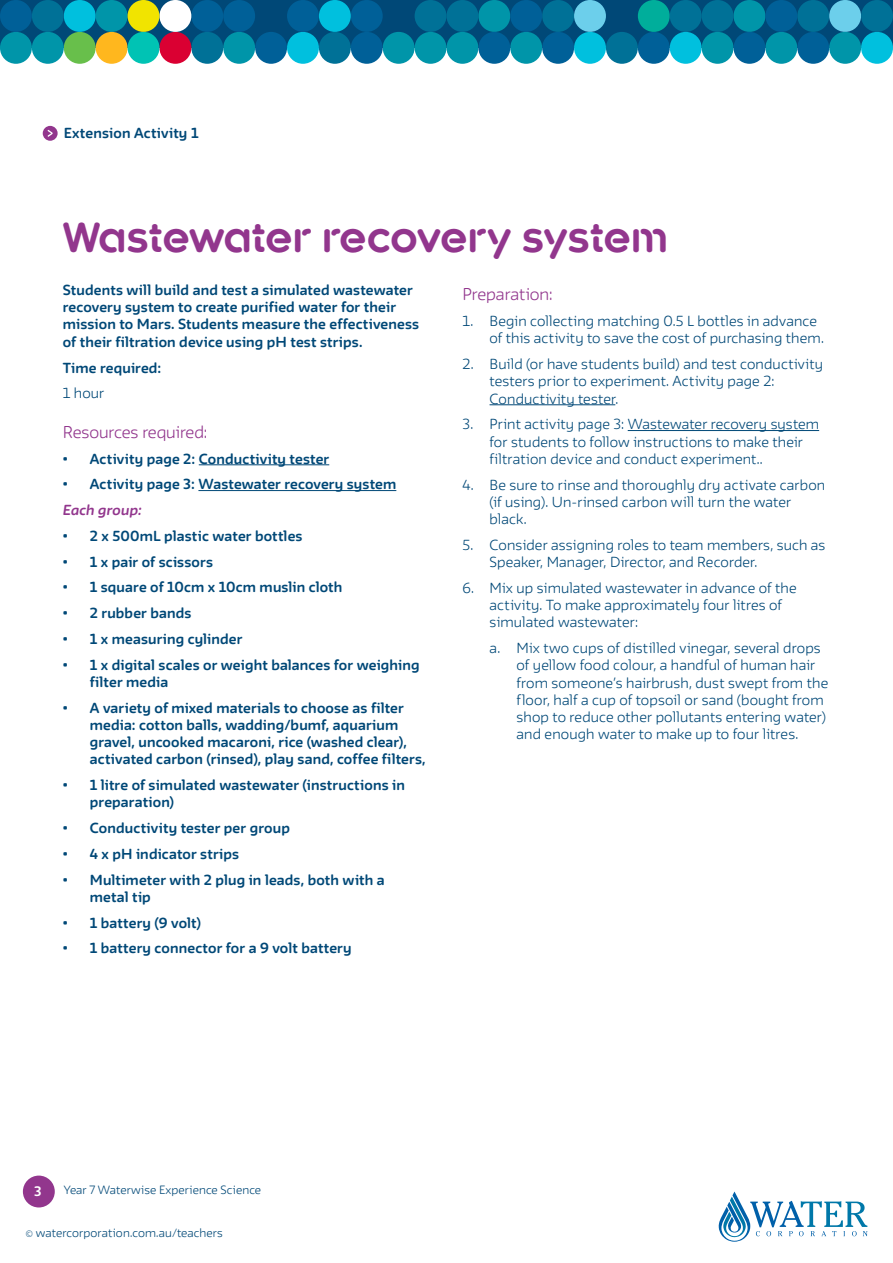
<style>
.page{position:relative;width:893px;height:1263px;background:#fff}
.page>*{position:absolute;margin:0;border:0;box-sizing:border-box;transform-origin:0 0}
.WC_Headline{font:700 39px "Kroppen Round W01";letter-spacing:-.01em;color:#92368d}
.WC_Subhead_O{font:300 15px "FWT Irma Round";letter-spacing:-.005em;color:#92368d}
.WC_Body{font:300 12.75px/17.2px "FWT Irma Round";letter-spacing:.015em;color:#004877}
.WC_Body_bold{font:700 12.75px/17.2px "FWT Irma Round";letter-spacing:.015em;color:#004877}
.WC_Body-2{font:700 12.75px "FWT Irma Round";letter-spacing:.015em;color:#004877}
.WC_Body_bold-2{font:italic 700 12.75px "FWT Irma Round";letter-spacing:.01em;color:#92368d}
.Circle_number{font:700 12px "FWT Irma Round";color:#fff}
.WC_Footer{font:300 10.5px "FWT Irma Round";letter-spacing:.01em;color:#004877}
</style>
<div class="page">
<svg style="left:719px;top:1191px;width:148px;height:51px"></svg>
<div style="left:0;top:0;width:893px;height:48px;background:#004877"></div>
<div style="left:223px;top:32px;width:32px;height:32px;background:#0095a9;border-radius:50%"></div>
<div style="left:287px;top:32px;width:32px;height:32px;background:#00c0de;border-radius:50%"></div>
<div style="left:319px;top:32px;width:32px;height:32px;background:#007197;border-radius:50%"></div>
<div style="left:255px;top:32px;width:32px;height:32px;background:#006098;border-radius:50%"></div>
<div style="left:191px;top:32px;width:32px;height:32px;background:#007197;border-radius:50%"></div>
<div style="left:351px;top:0;width:32px;height:32px;background:#006098;border-radius:50%"></div>
<div style="left:287px;top:0;width:32px;height:32px;background:#006098;border-radius:50%"></div>
<div style="left:191px;top:0;width:32px;height:32px;background:#006098;border-radius:50%"></div>
<div style="left:223px;top:0;width:32px;height:32px;background:#006098;border-radius:50%"></div>
<div style="left:319px;top:0;width:32px;height:32px;background:#00c0de;border-radius:50%"></div>
<div style="left:64px;top:32px;width:32px;height:32px;background:#68bf4b;border-radius:50%"></div>
<div style="left:64px;top:0;width:32px;height:32px;background:#00c0de;border-radius:50%"></div>
<div style="left:0;top:32px;width:32px;height:32px;background:#0095a9;border-radius:50%"></div>
<div style="left:383px;top:32px;width:32px;height:32px;background:#0095a9;border-radius:50%"></div>
<div style="left:32px;top:32px;width:32px;height:32px;background:#0095a9;border-radius:50%"></div>
<div style="left:32px;top:0;width:32px;height:32px;background:#007197;border-radius:50%"></div>
<div style="left:0;top:0;width:32px;height:32px;background:#006098;border-radius:50%"></div>
<div style="left:351px;top:32px;width:32px;height:32px;background:#006098;border-radius:50%"></div>
<div style="left:96px;top:0;width:32px;height:32px;background:#0095a9;border-radius:50%"></div>
<div style="left:159px;top:32px;width:32px;height:32px;background:#da0032;border-radius:50%"></div>
<div style="left:96px;top:32px;width:32px;height:32px;background:#ffb71e;border-radius:50%"></div>
<div style="left:159px;top:0;width:32px;height:32px;background:#fff;border-radius:50%"></div>
<div style="left:128px;top:0;width:31px;height:32px;background:#f1e400;border-radius:50%"></div>
<div style="left:128px;top:32px;width:31px;height:32px;background:#00c3b4;border-radius:50%"></div>
<div style="left:415px;top:0;width:31px;height:32px;background:#007197;border-radius:50%"></div>
<div style="left:415px;top:32px;width:31px;height:32px;background:#0095a9;border-radius:50%"></div>
<div style="left:638px;top:32px;width:32px;height:32px;background:#006098;border-radius:50%"></div>
<div style="left:510px;top:32px;width:32px;height:32px;background:#0095a9;border-radius:50%"></div>
<div style="left:542px;top:32px;width:32px;height:32px;background:#006098;border-radius:50%"></div>
<div style="left:478px;top:0;width:32px;height:32px;background:#0095a9;border-radius:50%"></div>
<div style="left:446px;top:32px;width:32px;height:32px;background:#0095a9;border-radius:50%"></div>
<div style="left:478px;top:32px;width:32px;height:32px;background:#006098;border-radius:50%"></div>
<div style="left:542px;top:0;width:32px;height:32px;background:#007197;border-radius:50%"></div>
<div style="left:574px;top:0;width:32px;height:32px;background:#6ccfeb;border-radius:50%"></div>
<div style="left:510px;top:0;width:32px;height:32px;background:#006098;border-radius:50%"></div>
<div style="left:446px;top:0;width:32px;height:32px;background:#007197;border-radius:50%"></div>
<div style="left:574px;top:32px;width:32px;height:32px;background:#00c0de;border-radius:50%"></div>
<div style="left:606px;top:32px;width:32px;height:32px;background:#007197;border-radius:50%"></div>
<div style="left:638px;top:0;width:32px;height:32px;background:#00ae9b;border-radius:50%"></div>
<div style="left:670px;top:0;width:32px;height:32px;background:#007197;border-radius:50%"></div>
<div style="left:670px;top:32px;width:32px;height:32px;background:#00c0de;border-radius:50%"></div>
<div style="left:765px;top:32px;width:32px;height:32px;background:#0095a9;border-radius:50%"></div>
<div style="left:797px;top:32px;width:32px;height:32px;background:#006098;border-radius:50%"></div>
<div style="left:733px;top:0;width:32px;height:32px;background:#0095a9;border-radius:50%"></div>
<div style="left:702px;top:32px;width:31px;height:32px;background:#0095a9;border-radius:50%"></div>
<div style="left:733px;top:32px;width:32px;height:32px;background:#006098;border-radius:50%"></div>
<div style="left:797px;top:0;width:32px;height:32px;background:#007197;border-radius:50%"></div>
<div style="left:829px;top:0;width:32px;height:32px;background:#6ccfeb;border-radius:50%"></div>
<div style="left:765px;top:0;width:32px;height:32px;background:#006098;border-radius:50%"></div>
<div style="left:702px;top:0;width:31px;height:32px;background:#007197;border-radius:50%"></div>
<div style="left:861px;top:32px;width:32px;height:32px;background:#00c0de;border-radius:50%"></div>
<div style="left:861px;top:0;width:32px;height:32px;background:#007197;border-radius:50%"></div>
<div style="left:829px;top:32px;width:32px;height:32px;background:#0095a9;border-radius:50%"></div>
<hr style="left:199px;top:464px;width:130px;height:1px;background:#004877">
<hr style="left:198px;top:490px;width:198px;height:1px;background:#004877">
<hr style="left:490px;top:404px;width:125px;height:1px;background:#004877">
<hr style="left:628px;top:430px;width:191px;height:1px;background:#004877">
<div style="left:23px;top:1175px;width:32px;height:32px;background:#92368d;border-radius:50%"></div>
<svg style="left:43px;top:126px;width:15px;height:15px"></svg>
<p class="WC_Body-2" style="left:64px;top:122px;width:136px">Extension Activity 1</p>
<p class="WC_Headline" style="left:63px;top:216px;width:607px">Wastewater recovery system</p>
<p class="WC_Body_bold" style="left:63px;top:280px;width:358px">Students will build and test a simulated wastewater recovery system to create purified water for their mission to Mars. Students measure the effectiveness of their filtration device using pH test strips.</p>
<p class="WC_Body_bold" style="left:63px;top:358px;width:100px">Time required:</p>
<p class="WC_Body" style="left:63px;top:384px;width:43px">1 hour</p>
<p class="WC_Subhead_O" style="left:63px;top:420px;width:146px">Resources required:</p>
<p class="WC_Body_bold" style="left:63px;top:449px;width:268px">• Activity page 2: Conductivity tester</p>
<p class="WC_Body_bold" style="left:63px;top:475px;width:335px">• Activity page 3: Wastewater recovery system</p>
<p class="WC_Body_bold-2" style="left:63px;top:499px;width:81px">Each group:</p>
<p class="WC_Body_bold" style="left:63px;top:526px;width:241px">• 2 x 500mL plastic water bottles</p>
<p class="WC_Body_bold" style="left:63px;top:552px;width:152px">• 1 x pair of scissors</p>
<p class="WC_Body_bold" style="left:63px;top:578px;width:281px">• 1 square of 10cm x 10cm muslin cloth</p>
<p class="WC_Body_bold" style="left:63px;top:603px;width:130px">• 2 rubber bands</p>
<p class="WC_Body_bold" style="left:63px;top:629px;width:181px">• 1 x measuring cylinder</p>
<p class="WC_Body_bold" style="left:90px;top:655px;width:331px;text-indent:-27px">• 1 x digital scales or weight balances for weighing filter media</p>
<p class="WC_Body_bold" style="left:90px;top:698px;width:337px;text-indent:-27px">• A variety of mixed materials to choose as filter media: cotton balls, wadding/bumf, aquarium gravel, uncooked macaroni, rice (washed clear), activated carbon (rinsed), play sand, coffee filters,</p>
<p class="WC_Body_bold" style="left:90px;top:775px;width:317px;text-indent:-27px">• 1 litre of simulated wastewater (instructions in preparation)</p>
<p class="WC_Body_bold" style="left:63px;top:818px;width:229px">• Conductivity tester per group</p>
<p class="WC_Body_bold" style="left:63px;top:844px;width:178px">• 4 x pH indicator strips</p>
<p class="WC_Body_bold" style="left:90px;top:870px;width:296px;text-indent:-27px">• Multimeter with 2 plug in leads, both with a metal tip</p>
<p class="WC_Body_bold" style="left:63px;top:913px;width:140px">• 1 battery (9 volt)</p>
<p class="WC_Body_bold" style="left:63px;top:939px;width:290px">• 1 battery connector for a 9 volt battery</p>
<p class="WC_Subhead_O" style="left:463px;top:282px;width:92px">Preparation:</p>
<p class="WC_Body" style="left:490px;top:311px;width:336px;text-indent:-27px">1. Begin collecting matching 0.5 L bottles in advance of this activity to save the cost of purchasing them.</p>
<p class="WC_Body" style="left:490px;top:354px;width:335px;text-indent:-27px">2. Build (or have students build) and test conductivity testers prior to experiment. Activity page 2:<br>Conductivity tester.</p>
<p class="WC_Body" style="left:490px;top:415px;width:331px;text-indent:-27px">3. Print activity page 3: Wastewater recovery system for students to follow instructions to make their filtration device and conduct experiment..</p>
<p class="WC_Body" style="left:490px;top:475px;width:337px;text-indent:-27px">4. Be sure to rinse and thoroughly dry activate carbon (if using). Un-rinsed carbon will turn the water black.</p>
<p class="WC_Body" style="left:490px;top:535px;width:337px;text-indent:-27px">5. Consider assigning roles to team members, such as<br>Speaker, Manager, Director, and Recorder.</p>
<p class="WC_Body" style="left:490px;top:578px;width:309px;text-indent:-27px">6. Mix up simulated wastewater in advance of the activity. To make approximately four litres of simulated wastewater:</p>
<p class="WC_Body" style="left:517px;top:638px;width:313px;text-indent:-27px">a. Mix two cups of distilled vinegar, several drops of yellow food colour, a handful of human hair from someone’s hairbrush, dust swept from the floor, half a cup of topsoil or sand (bought from shop to reduce other pollutants entering water) and enough water to make up to four litres.</p>
<p class="Circle_number" style="left:34px;top:1182px;width:9px">3</p>
<p class="WC_Footer" style="left:64px;top:1182px;width:199px">Year 7 Waterwise Experience Science</p>
<p class="WC_Footer" style="left:26px;top:1225px;width:199px">© watercorporation.com.au/teachers</p>
</div>
